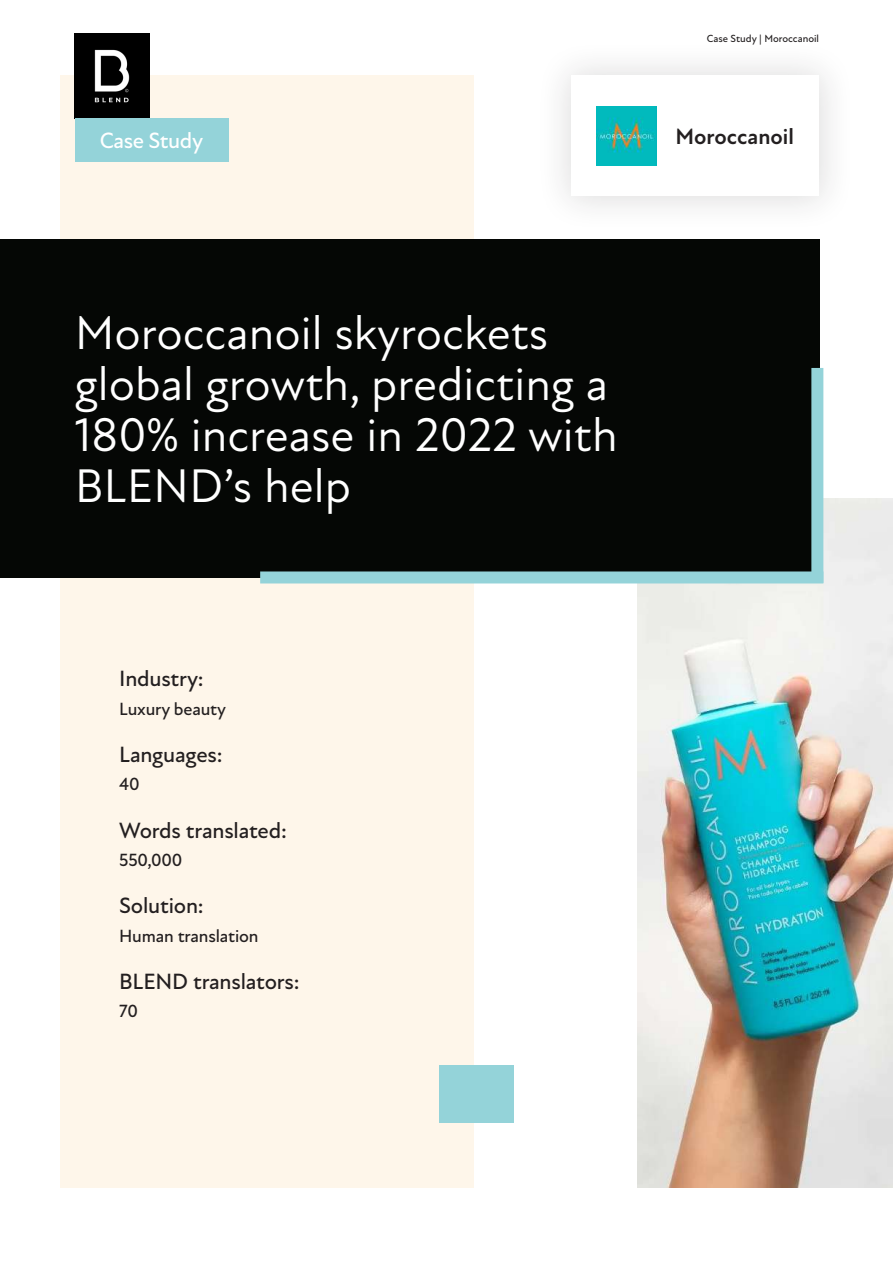
<style>
.page{position:relative;width:893px;height:1263px;background:#fff}
.page>*{position:absolute;margin:0;border:0;box-sizing:border-box;transform-origin:0 0}
.t1{font:48px/51px "Atten New";color:#fff}
.t2{font:500 22.5px "Atten New";letter-spacing:-.01em;color:#231f20}
.t3{font:700 22.5px "Atten New";color:#231f20}
.t4{font:500 22.5px "Atten New";letter-spacing:-.02em;color:#fff}
.t5{font:500 18px "Atten New";letter-spacing:-.01em;color:#231f20}
.t6{font:500 10.5px "Atten New";color:#231f20}
</style>
<div class="page">
<div style="left:61px;top:76px;width:413px;height:1112px;background:#fef6ea"></div>
<img style="left:75px;top:33px;width:75px;height:85px">
<div style="left:75px;top:118px;width:153px;height:44px;background:#94d3d9"></div>
<img style="left:638px;top:499px;width:255px;height:689px">
<div style="left:0;top:239px;width:819px;height:338px;background:#050705"></div>
<div style="left:534px;top:38px;width:322px;height:195px;background:#231f20;opacity:.15"></div>
<div style="left:572px;top:76px;width:247px;height:120px;background:#fff"></div>
<img style="left:597px;top:106px;width:60px;height:60px">
<div style="left:811px;top:368px;width:12px;height:215px;background:#94d3d9"></div>
<div style="left:260px;top:571px;width:563px;height:12px;background:#94d3d9"></div>
<div style="left:439px;top:1066px;width:74px;height:57px;background:#94d3d9"></div>
<p class="t6" style="left:707px;top:32px;width:114px">Case Study | Moroccanoil</p>
<p class="t4" style="left:100px;top:127px;width:105px">Case Study</p>
<p class="t3" style="left:675px;top:123px;width:120px">Moroccanoil</p>
<p class="t1" style="left:75px;top:308px;width:544px">Moroccanoil skyrockets global growth, predicting a<br>180% increase in 2022 with<br>BLEND’s help</p>
<p class="t2" style="left:119px;top:666px;width:86px">Industry:</p>
<p class="t5" style="left:119px;top:698px;width:108px">Luxury beauty</p>
<p class="t2" style="left:119px;top:741px;width:105px">Languages:</p>
<p class="t5" style="left:119px;top:774px;width:22px">40</p>
<p class="t2" style="left:119px;top:817px;width:169px">Words translated:</p>
<p class="t5" style="left:119px;top:849px;width:65px">550,000</p>
<p class="t2" style="left:119px;top:892px;width:86px">Solution:</p>
<p class="t5" style="left:119px;top:925px;width:141px">Human translation</p>
<p class="t2" style="left:119px;top:968px;width:182px">BLEND translators:</p>
<p class="t5" style="left:119px;top:1000px;width:20px">70</p>
</div>
